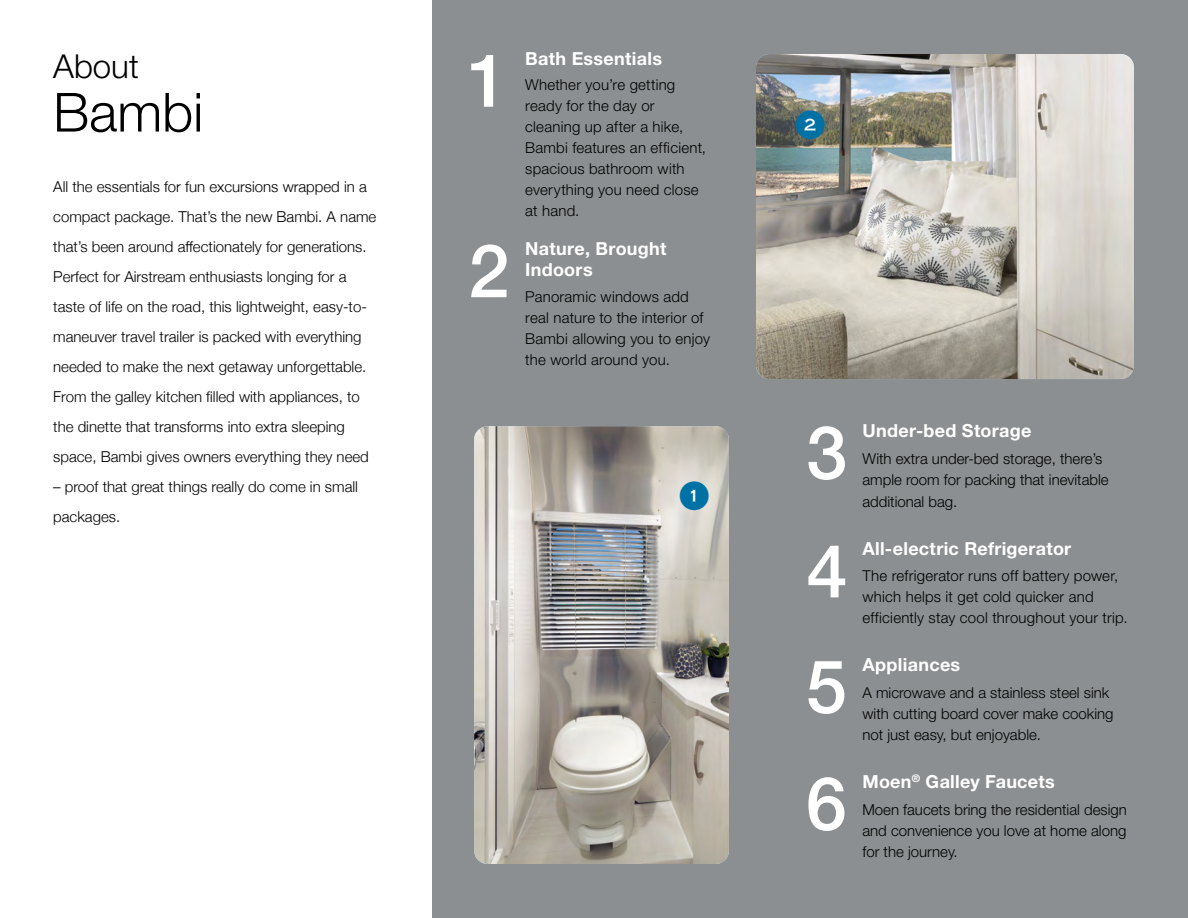
<style>
.page{position:relative;width:1188px;height:918px;background:#fff}
.page>*{position:absolute;margin:0;border:0;box-sizing:border-box;transform-origin:0 0}
.t1{font:500 73.8px "Helvetica Neue LT Std";color:#fff}
.t2{font:300 54px "Helvetica Neue LT Std";color:#000}
.t3{font:300 33px "Helvetica Neue LT Std";color:#000}
.t4{font:700 18px/21px "Helvetica Neue LT Std";letter-spacing:.015em;color:#fff}
.t5{font:300 15px/21px "Helvetica Neue LT Std";letter-spacing:.005em;color:#000}
.t6{font:300 15px/30px "Helvetica Neue";color:#000}
</style>
<div class="page">
<div style="left:432px;top:0;width:756px;height:918px;background:#8b8f91"></div>
<img style="left:756px;top:54px;width:378px;height:325px">
<img style="left:474px;top:426px;width:255px;height:438px">
<svg style="left:680px;top:482px;width:29px;height:28px"></svg>
<svg style="left:796px;top:110px;width:29px;height:29px"></svg>
<h3 class="t3" style="left:53px;top:46px;width:87px">About</h3>
<h2 class="t2" style="left:53px;top:79px;width:152px">Bambi</h2>
<p class="t6" style="left:53px;top:170px;width:325px">All the essentials for fun excursions wrapped in a compact package. That’s the new Bambi. A name that’s been around affectionately for generations.<br>Perfect for Airstream enthusiasts longing for a taste of life on the road, this lightweight, easy-to&shy;maneuver travel trailer is packed with everything needed to make the next getaway unforgettable.<br>From the galley kitchen filled with appliances, to the dinette that transforms into extra sleeping space, Bambi gives owners everything they need</p>
<p class="t6" style="left:53px;top:470px;width:306px">– proof that great things really do come in small packages.</p>
<h1 class="t1" style="left:467px;top:36px;width:43px">1</h1>
<p class="t4" style="left:525px;top:47px;width:138px">Bath Essentials</p>
<p class="t5" style="left:525px;top:74px;width:182px">Whether you’re getting ready for the day or cleaning up after a hike,<br>Bambi features an efficient, spacious bathroom with everything you need close at hand.</p>
<h1 class="t1" style="left:468px;top:227px;width:43px">2</h1>
<p class="t4" style="left:525px;top:238px;width:143px">Nature, Brought<br>Indoors</p>
<p class="t5" style="left:525px;top:286px;width:186px">Panoramic windows add real nature to the interior of<br>Bambi allowing you to enjoy the world around you.</p>
<h1 class="t1" style="left:806px;top:409px;width:43px">3</h1>
<p class="t4" style="left:862px;top:420px;width:170px">Under-bed Storage</p>
<p class="t5" style="left:862px;top:448px;width:248px">With extra under-bed storage, there’s ample room for packing that inevitable</p>
<p class="t5" style="left:862px;top:491px;width:97px">additional bag.</p>
<h1 class="t1" style="left:807px;top:527px;width:43px">4</h1>
<p class="t4" style="left:862px;top:538px;width:210px">All-electric Refrigerator</p>
<p class="t5" style="left:862px;top:565px;width:267px">The refrigerator runs off battery power, which helps it get cold quicker and efficiently stay cool throughout your trip.</p>
<h1 class="t1" style="left:806px;top:643px;width:43px">5</h1>
<p class="t4" style="left:862px;top:654px;width:99px">Appliances</p>
<p class="t5" style="left:862px;top:682px;width:253px">A microwave and a stainless steel sink with cutting board cover make cooking not just easy, but enjoyable.</p>
<h1 class="t1" style="left:806px;top:760px;width:43px">6</h1>
<p class="t4" style="left:862px;top:771px;width:194px">Moen<sup>®</sup> Galley Faucets</p>
<p class="t5" style="left:862px;top:799px;width:266px;text-align:justify">Moen faucets bring the residential design and convenience you love at home along for the journey.</p>
</div>
